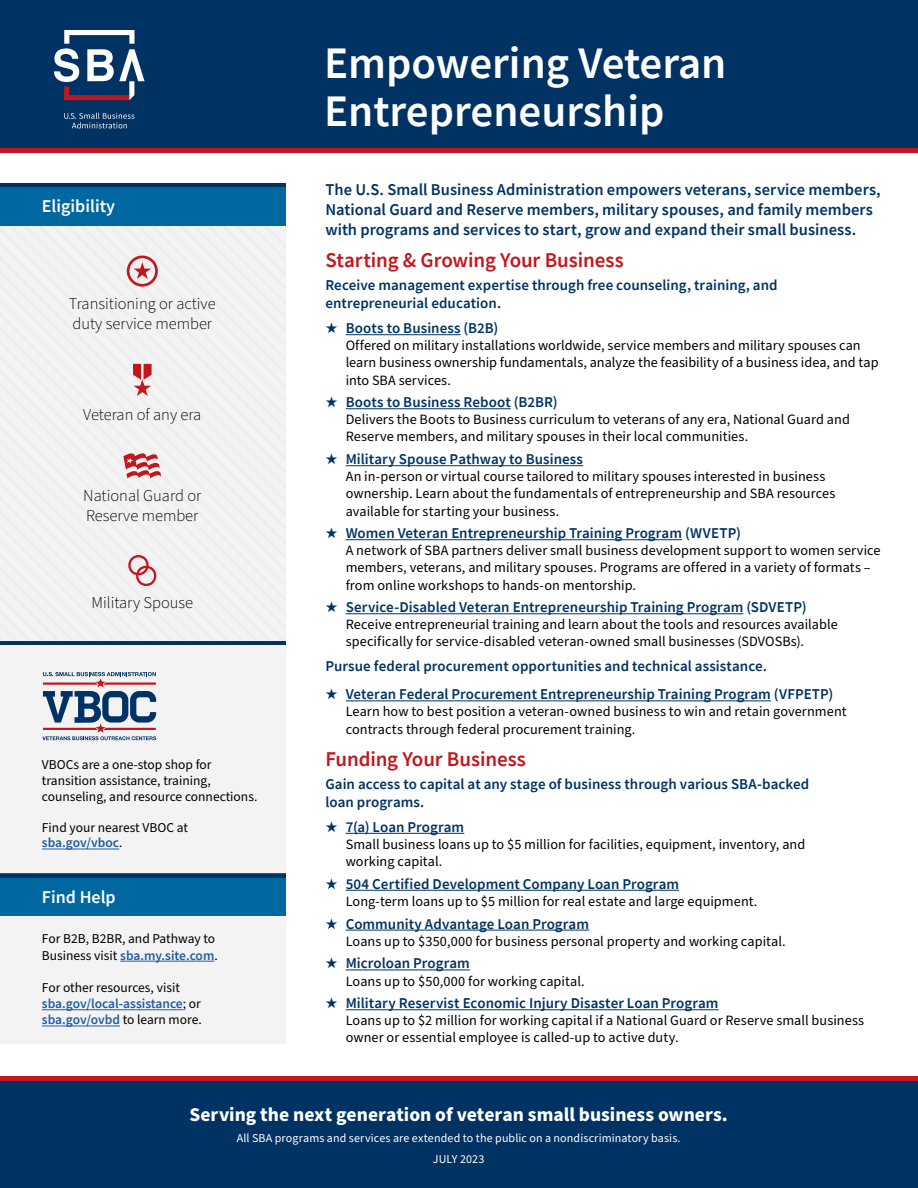
<style>
.page{position:relative;width:918px;height:1188px;background:#fff}
.page>*{position:absolute;margin:0;border:0;box-sizing:border-box;transform-origin:0 0}
.t1{font:600 45px/48px "Source Sans Pro";color:#fff}
.t2{font:600 21px "Source Sans Pro";letter-spacing:-.005em;color:#c4161c}
.t3{font:700 19.5px "Source Sans Pro";color:#fff}
.t4{font:600 18px "Source Sans Pro";color:#fff}
.t5{font:600 16.5px/19.8px "Source Sans Pro";color:#003363}
.Eligibility_body_copy{font:300 16.5px/19.8px "Source Sans Pro";color:#000}
.Blue_Body_Copy{font:600 15px/18px "Source Sans Pro";letter-spacing:.005em;color:#003363}
.t6{font:14.25px/17.1px "Source Sans Pro";letter-spacing:.005em;color:#000}
.t7{font:13.5px/16.2px "Source Sans Pro";color:#000}
.t8{font:12px/21.1px "Source Sans Pro";letter-spacing:.01em;color:#fff;text-align:center}
.s1{font-weight:600;color:#215e9e}
</style>
<div class="page">
<div style="left:0;top:0;width:918px;height:148px;background:#003363"></div>
<div style="left:0;top:183px;width:285px;height:861px;background:#f3f3f4"></div>
<div style="left:0;top:183px;width:285px;height:42px;background:#0068a1"></div>
<div style="left:0;top:874px;width:285px;height:42px;background:#0068a1"></div>
<div style="left:0;top:1078px;width:918px;height:110px;background:#003363"></div>
<div style="left:127px;top:256px;width:31px;height:31px;border:3px solid #c4161c;border-radius:50%"></div>
<svg style="left:134px;top:262px;width:17px;height:17px"></svg>
<svg style="left:123px;top:453px;width:38px;height:25px"></svg>
<svg style="left:128px;top:555px;width:29px;height:31px"></svg>
<svg style="left:54px;top:30px;width:91px;height:70px"></svg>
<svg style="left:64px;top:113px;width:70px;height:15px"></svg>
<hr style="left:346px;top:334px;width:115px;height:1px;background:#003363">
<hr style="left:346px;top:408px;width:165px;height:1px;background:#003363">
<hr style="left:346px;top:465px;width:237px;height:1px;background:#003363">
<hr style="left:346px;top:539px;width:336px;height:1px;background:#003363">
<hr style="left:346px;top:613px;width:397px;height:1px;background:#003363">
<hr style="left:346px;top:700px;width:425px;height:1px;background:#003363">
<hr style="left:346px;top:833px;width:118px;height:1px;background:#003363">
<hr style="left:346px;top:890px;width:333px;height:1px;background:#003363">
<hr style="left:346px;top:930px;width:243px;height:1px;background:#003363">
<hr style="left:346px;top:970px;width:124px;height:1px;background:#003363">
<hr style="left:346px;top:1009px;width:373px;height:1px;background:#003363">
<svg style="left:42px;top:672px;width:114px;height:68px"></svg>
<hr style="left:42px;top:849px;width:77px;height:1px;background:#215e9e">
<hr style="left:120px;top:961px;width:94px;height:1px;background:#215e9e">
<hr style="left:42px;top:1009px;width:141px;height:1px;background:#215e9e">
<hr style="left:42px;top:1026px;width:78px;height:1px;background:#215e9e">
<div style="left:0;top:148px;width:918px;height:5px;background:#c4161c"></div>
<hr style="left:0;top:183px;width:285px;height:4px;background:#003363">
<hr style="left:0;top:641px;width:285px;height:4px;background:#003363">
<hr style="left:0;top:874px;width:285px;height:4px;background:#003363">
<svg style="left:133px;top:364px;width:19px;height:32px"></svg>
<hr style="left:0;top:1076px;width:918px;height:4px;background:#c4161c">
<h3 class="t4" style="left:42px;top:194px;width:75px">Eligibility</h3>
<p class="Eligibility_body_copy" style="left:69px;top:295px;width:148px">Transitioning or active duty service member</p>
<p class="Eligibility_body_copy" style="left:83px;top:405px;width:120px">Veteran of any era</p>
<p class="Eligibility_body_copy" style="left:83px;top:486px;width:120px">National Guard or<br>Reserve member</p>
<p class="Eligibility_body_copy" style="left:91px;top:593px;width:103px">Military Spouse</p>
<p class="t7" style="left:42px;top:757px;width:217px">VBOCs are a one-stop shop for transition assistance, training, counseling, and resource connections.</p>
<p class="t7" style="left:42px;top:821px;width:148px;line-height:15px">Find your nearest VBOC at <span class="s1">sba.gov/vboc</span>.</p>
<h3 class="t4" style="left:42px;top:885px;width:75px">Find Help</h3>
<p class="t7" style="left:42px;top:931px;width:177px">For B2B, B2BR, and Pathway to<br>Business visit <span class="s1">sba.my.site.com</span>.</p>
<p class="t7" style="left:42px;top:980px;width:161px">For other resources, visit <span class="s1">sba.gov/local-assistance</span>; or <span class="s1">sba.gov/ovbd</span> to learn more.</p>
<h1 class="t1" style="left:324px;top:38px;width:404px">Empowering Veteran<br>Entrepreneurship</h1>
<p class="t5" style="left:325px;top:180px;width:557px">The U.S. Small Business Administration empowers veterans, service members,<br>National Guard and Reserve members, military spouses, and family members with programs and services to start, grow and expand their small business.</p>
<h2 class="t2" style="left:325px;top:246px;width:300px">Starting &amp; Growing Your Business</h2>
<p class="Blue_Body_Copy" style="left:325px;top:276px;width:454px">Receive management expertise through free counseling, training, and entrepreneurial education.</p>
<p class="Blue_Body_Copy" style="left:325px;top:319px;width:175px">★ Boots to Business (B2B)</p>
<p class="t6" style="left:346px;top:337px;width:534px">Offered on military installations worldwide, service members and military spouses can learn business ownership fundamentals, analyze the feasibility of a business idea, and tap into SBA services.</p>
<p class="Blue_Body_Copy" style="left:325px;top:393px;width:234px">★ Boots to Business Reboot (B2BR)</p>
<p class="t6" style="left:346px;top:412px;width:506px">Delivers the Boots to Business curriculum to veterans of any era, National Guard and<br>Reserve members, and military spouses in their local communities.</p>
<p class="Blue_Body_Copy" style="left:325px;top:450px;width:259px">★ Military Spouse Pathway to Business</p>
<p class="t6" style="left:346px;top:468px;width:491px">An in-person or virtual course tailored to military spouses interested in business ownership. Learn about the fundamentals of entrepreneurship and SBA resources available for starting your business.</p>
<p class="Blue_Body_Copy" style="left:325px;top:524px;width:417px">★ Women Veteran Entrepreneurship Training Program (WVETP)</p>
<p class="t6" style="left:346px;top:543px;width:537px">A network of SBA partners deliver small business development support to women service members, veterans, and military spouses. Programs are offered in a variety of formats – from online workshops to hands-on mentorship.</p>
<p class="Blue_Body_Copy" style="left:325px;top:598px;width:483px">★ Service-Disabled Veteran Entrepreneurship Training Program (SDVETP)</p>
<p class="t6" style="left:346px;top:617px;width:494px">Receive entrepreneurial training and learn about the tools and resources available specifically for service-disabled veteran-owned small businesses (SDVOSBs).</p>
<p class="Blue_Body_Copy" style="left:325px;top:657px;width:443px">Pursue federal procurement opportunities and technical assistance.</p>
<p class="Blue_Body_Copy" style="left:325px;top:685px;width:510px">★ Veteran Federal Procurement Entrepreneurship Training Program (VFPETP)</p>
<p class="t6" style="left:346px;top:704px;width:502px">Learn how to best position a veteran-owned business to win and retain government contracts through federal procurement training.</p>
<h2 class="t2" style="left:325px;top:745px;width:202px">Funding Your Business</h2>
<p class="Blue_Body_Copy" style="left:325px;top:775px;width:485px">Gain access to capital at any stage of business through various SBA-backed loan programs.</p>
<p class="Blue_Body_Copy" style="left:325px;top:818px;width:140px">★ 7(a) Loan Program</p>
<p class="t6" style="left:346px;top:836px;width:461px">Small business loans up to $5 million for facilities, equipment, inventory, and working capital.</p>
<p class="Blue_Body_Copy" style="left:325px;top:875px;width:355px">★ 504 Certified Development Company Loan Program</p>
<p class="t6" style="left:346px;top:893px;width:413px">Long-term loans up to $5 million for real estate and large equipment.</p>
<p class="Blue_Body_Copy" style="left:325px;top:914px;width:265px">★ Community Advantage Loan Program</p>
<p class="t6" style="left:346px;top:933px;width:442px">Loans up to $350,000 for business personal property and working capital.</p>
<p class="Blue_Body_Copy" style="left:325px;top:954px;width:146px">★ Microloan Program</p>
<p class="t6" style="left:346px;top:973px;width:241px">Loans up to $50,000 for working capital.</p>
<p class="Blue_Body_Copy" style="left:325px;top:994px;width:395px">★ Military Reservist Economic Injury Disaster Loan Program</p>
<p class="t6" style="left:346px;top:1013px;width:520px">Loans up to $2 million for working capital if a National Guard or Reserve small business owner or essential employee is called-up to active duty.</p>
<p class="t3" style="left:189px;top:1101px;width:540px">Serving the next generation of veteran small business owners.</p>
<p class="t8" style="left:237px;top:1128px;width:445px">All SBA programs and services are extended to the public on a nondiscriminatory basis.<br>JULY 2023</p>
</div>
